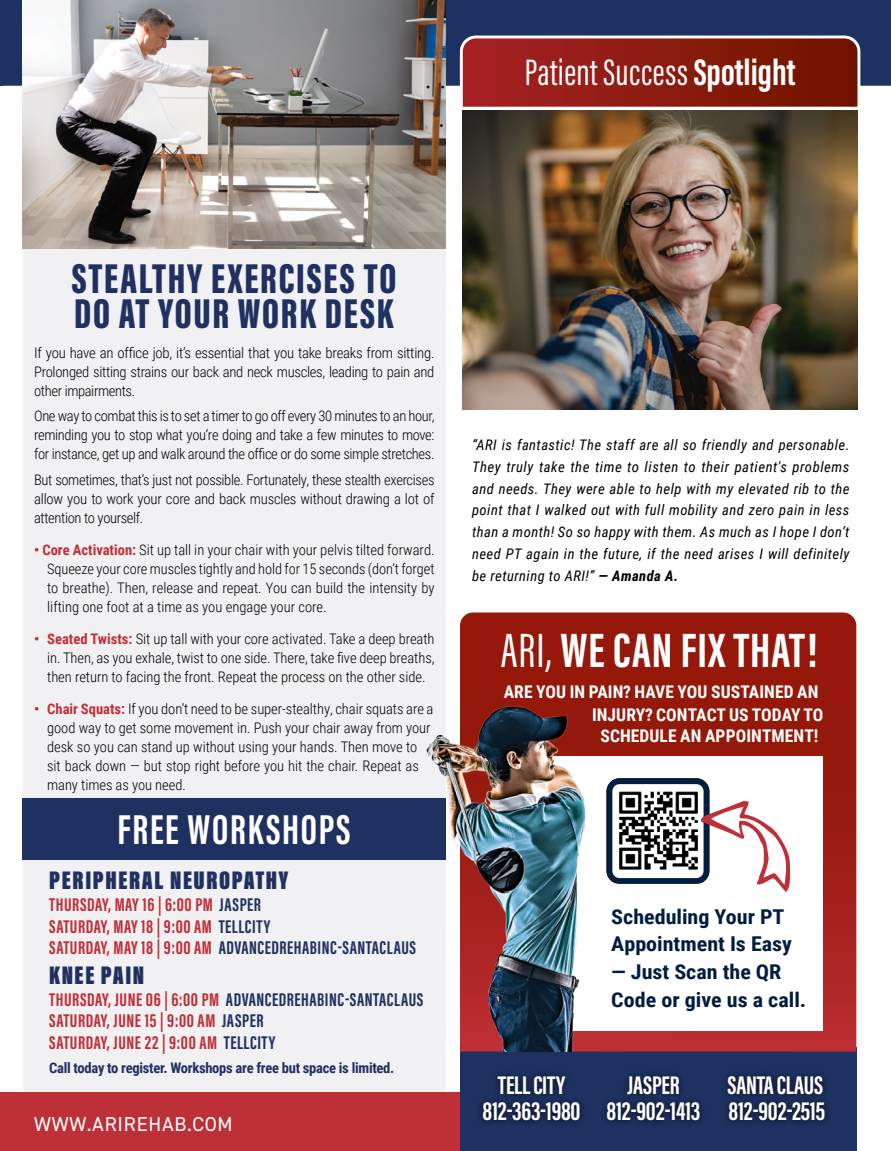
<style>
.page{position:relative;width:891px;height:1151px;background:#fff}
.page>*{position:absolute;margin:0;border:0;box-sizing:border-box;transform-origin:0 0}
.t1{font:700 49.5px "Acumin Pro Extra Cond";letter-spacing:.02em;color:#fff}
.t2{font:900 42.98px/35.1px "Acumin Pro Extra Cond";letter-spacing:.04em;color:#1e3160}
.t3{font:700 42.98px "Acumin Pro Extra Cond";letter-spacing:.045em;color:#fff}
.t4{font:37.8px "Acumin Pro Extra Cond";letter-spacing:.01em;color:#fff}
.t5{font:700 26.32px/26.3px "Acumin Pro Extra Cond";letter-spacing:-.01em;color:#fff;text-align:center}
.t6{font:900 26.32px "Acumin Pro Extra Cond";letter-spacing:.06em;color:#1e3160}
.t7{font:700 20.47px/27.7px "Roboto Condensed";color:#011e41;scale:1.08 1}
.t8{font:20.03px "DIN2014";letter-spacing:.04em;color:#fff}
.t9{font:700 18.9px/21.8px "Acumin Pro Extra Cond";letter-spacing:.03em;color:#be2f37}
.t10{font:700 17.55px/23.4px "Roboto Condensed";letter-spacing:.005em;color:#fff;text-align:right}
.t11{font:300 14.62px/18.9px "Roboto Condensed";letter-spacing:-.005em;color:#000;text-align:justify}
.t12{font:italic 14.62px/21.8px "Roboto Condensed";letter-spacing:.03em;color:#000;text-align:justify}
.t13{font:700 14.62px "Roboto Condensed";letter-spacing:-.02em;color:#1e3160}
.s1{font-weight:700}
.s2{font-weight:700;color:#be3037}
.s3{color:#1e3160}
.s4{font-weight:400}
</style>
<div class="page">
<div style="left:0;top:0;width:891px;height:86px;background:#1d3260"></div>
<div style="left:23px;top:73px;width:422px;height:1036px;background:#f1f0f3"></div>
<img style="left:23px;top:0;width:422px;height:248px">
<div style="left:3px;top:1092px;width:460px;height:58px;background:#be3037"></div>
<div style="left:460px;top:1047px;width:396px;height:103px;background:#1e3160"></div>
<hr style="left:0;top:1092px;width:3px;height:58px;background:#be3037">
<svg style="left:460px;top:612px;width:396px;height:439px;background:#9a1c11"></svg>
<img style="left:462px;top:111px;width:395px;height:299px">
<svg style="left:458px;top:34px;width:404px;height:77px;background:#923129"></svg>
<div style="left:524px;top:756px;width:299px;height:274px;background:#fff"></div>
<img style="left:656px;top:785px;width:46px;height:85px">
<div style="left:607px;top:778px;width:102px;height:105px;border:6px solid #011e41;border-radius:10px"></div>
<svg style="left:701px;top:800px;width:89px;height:91px"></svg>
<div style="left:476px;top:1068px;width:356px;height:59px;background:#000;opacity:.75"></div>
<div style="left:23px;top:798px;width:423px;height:61px;background:#1e3160"></div>
<img style="left:415px;top:699px;width:241px;height:352px">
<h3 class="t4" style="left:525px;top:50px;width:272px">Patient Success<span class="s1">Spotlight</span></h3>
<h2 class="t2" style="left:71px;top:261px;width:326px">STEALTHY EXERCISES TO<br>DO AT YOUR WORK DESK</h2>
<p class="t11" style="left:34px;top:342px;width:402px">If you have an office job, it’s essential that you take breaks from sitting.<br>Prolonged sitting strains our back and neck muscles, leading to pain and other impairments.</p>
<p class="t11" style="left:34px;top:406px;width:402px">One way to combat this is to set a timer to go off every 30 minutes to an hour, reminding you to stop what you’re doing and take a few minutes to move: for instance, get up and walk around the office or do some simple stretches.</p>
<p class="t11" style="left:34px;top:469px;width:402px">But sometimes, that’s just not possible. Fortunately, these stealth exercises allow you to work your core and back muscles without drawing a lot of attention to yourself.</p>
<p class="t11" style="left:47px;top:539px;width:389px;text-indent:-13px"><span class="s2">• Core Activation:</span> Sit up tall in your chair with your pelvis tilted forward.<br>Squeeze your core muscles tightly and hold for 15 seconds (don’t forget to breathe). Then, release and repeat. You can build the intensity by lifting one foot at a time as you engage your core.</p>
<p class="t11" style="left:47px;top:628px;width:389px;text-indent:-13px"><span class="s2">• Seated Twists:</span> Sit up tall with your core activated. Take a deep breath in. Then, as you exhale, twist to one side. There, take five deep breaths, then return to facing the front. Repeat the process on the other side.</p>
<p class="t11" style="left:47px;top:698px;width:388px;text-align:left;text-indent:-13px"><span class="s2">• Chair Squats:</span> If you don’t need to be super-stealthy, chair squats are a good way to get some movement in. Push your chair away from your desk so you can stand up without using your hands. Then move to sit back down — but stop right before you hit the chair. Repeat as many times as you need.</p>
<h2 class="t3" style="left:117px;top:803px;width:235px">FREE WORKSHOPS</h2>
<h3 class="t6" style="left:49px;top:863px;width:241px">PERIPHERAL NEUROPATHY</h3>
<p class="t9" style="left:49px;top:893px;width:368px">THURSDAY, MAY 16 | 6:00 PM <span class="s3">JASPER<br></span>SATURDAY, MAY 18 | 9:00 AM <span class="s3">TELLCITY<br></span>SATURDAY, MAY 18 | 9:00 AM <span class="s3">ADVANCEDREHABINC-SANTACLAUS</span></p>
<h3 class="t6" style="left:49px;top:958px;width:96px">KNEE PAIN</h3>
<p class="t9" style="left:49px;top:987px;width:376px">THURSDAY, JUNE 06 | 6:00 PM <span class="s3">ADVANCEDREHABINC-SANTACLAUS<br></span>SATURDAY, JUNE 15 | 9:00 AM <span class="s3">JASPER<br></span>SATURDAY, JUNE 22 | 9:00 AM <span class="s3">TELLCITY</span></p>
<p class="t13" style="left:49px;top:1056px;width:347px">Call today to register. Workshops are free but space is limited.</p>
<h3 class="t8" style="left:34px;top:1110px;width:200px">WWW.ARIREHAB.COM</h3>
<p class="t12" style="left:472px;top:433px;width:379px">“ARI is fantastic! The staff are all so friendly and personable.<br>They truly take the time to listen to their patient's problems and needs. They were able to help with my elevated rib to the point that I walked out with full mobility and zero pain in less than a month! So so happy with them. As much as I hope I don’t need PT again in the future, if the need arises I will definitely be returning to ARI!” <span class="s1">— Amanda A.</span></p>
<h1 class="t1" style="left:501px;top:619px;width:318px"><span class="s4">ARI,</span> WE CAN FIX THAT!</h1>
<p class="t10" style="left:504px;top:679px;width:321px">ARE YOU IN PAIN? HAVE YOU SUSTAINED AN<br>INJURY? CONTACT US TODAY TO</p>
<p class="t10" style="left:600px;top:722px;width:219px">SCHEDULE AN APPOINTMENT!</p>
<h3 class="t7" style="left:611px;top:901px;width:169px">Scheduling Your PT<br>Appointment Is Easy</h3>
<h3 class="t7" style="left:611px;top:956px;width:182px">— Just Scan the QR<br>Code or give us a call.</h3>
<h3 class="t5" style="left:483px;top:1071px;width:99px">TELL CITY<br>812-363-1980</h3>
<h3 class="t5" style="left:607px;top:1071px;width:95px">JASPER<br>812-902-1413</h3>
<h3 class="t5" style="left:728px;top:1071px;width:99px;text-align:left">SANTA CLAUS<br>812-902-2515</h3>
</div>
